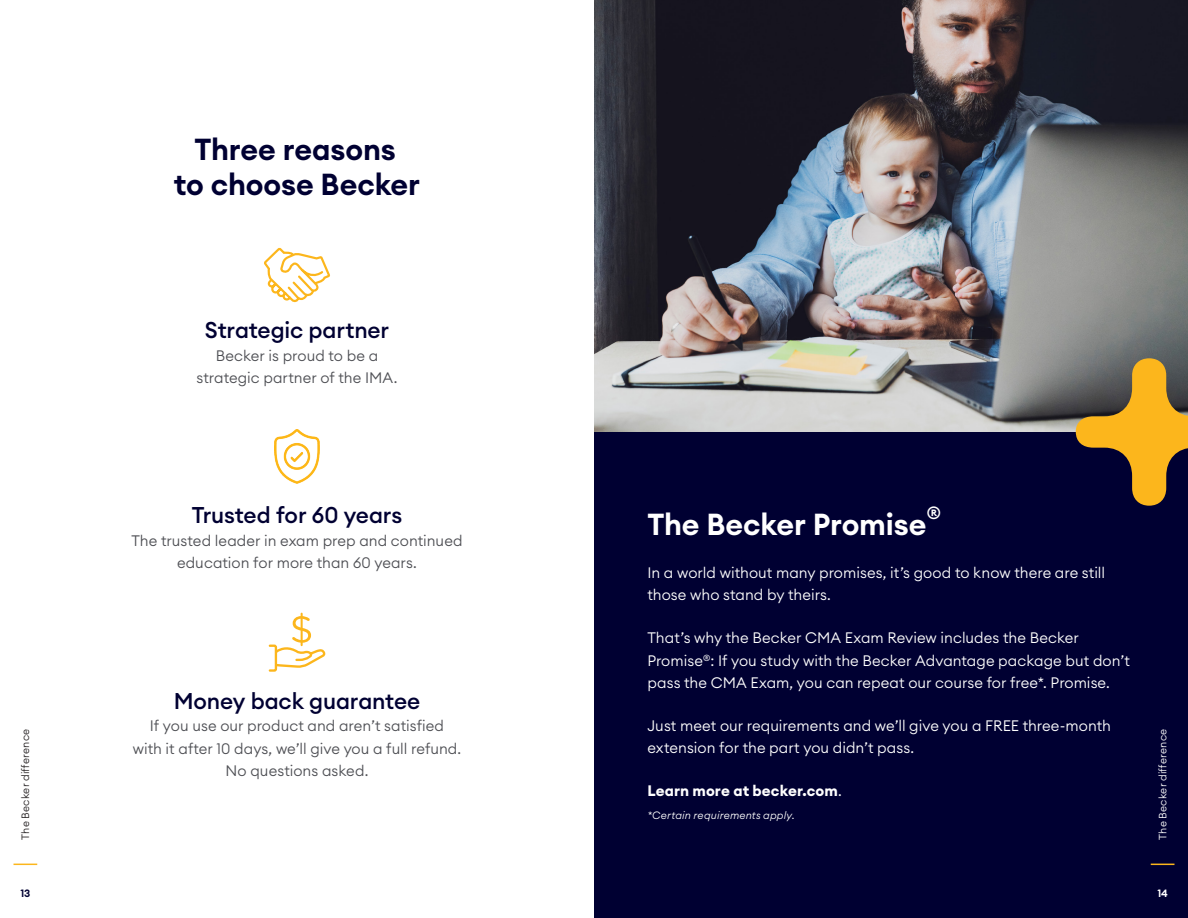
<style>
.page{position:relative;width:1188px;height:918px;background:#fff}
.page>*{position:absolute;margin:0;border:0;box-sizing:border-box;transform-origin:0 0}
.Header_Serif_blue{font:600 30px/34.5px "Euclid Circular A";letter-spacing:-.005em;color:#000032;text-align:center}
.Header_Serif_white{font:600 30px "Euclid Circular A";letter-spacing:-.005em;color:#fff}
.Grey_paragraph_style{font:500 22.5px "Euclid Circular A";letter-spacing:-.005em;color:#000032}
.Header_Serif_white-2{font:600 17.55px "Euclid Circular A";color:#fff}
.white_paragraph_styl{font:300 15px/22.5px "Euclid Circular A";letter-spacing:.005em;color:#fff}
.Grey_paragraph_style-2{font:300 15px/22.5px "Euclid Circular A";letter-spacing:.005em;color:#4d4e53;text-align:center}
.white_paragraph_styl-2{font:700 15px "Euclid Circular A";letter-spacing:.005em;color:#fff}
.white_paragraph_styl-3{font:italic 300 10.5px "Euclid Circular A";letter-spacing:.015em;color:#fff}
.t1{font:300 10.5px "Euclid Circular A";letter-spacing:.015em;color:#231f20}
.t2{font:300 10.5px "Euclid Circular A";letter-spacing:.015em;color:#fff}
.t3{font:600 10.5px "Euclid Circular A";color:#000032}
.t4{font:600 10.5px "Euclid Circular A";color:#fff}
.s1{font-weight:300}
.s2{font-style:normal}
</style>
<div class="page">
<div style="left:594px;top:333px;width:594px;height:585px;background:#000032"></div>
<img style="left:594px;top:0;width:594px;height:432px">
<svg style="left:1076px;top:358px;width:112px;height:148px"></svg>
<svg style="left:268px;top:616px;width:58px;height:56px"></svg>
<hr style="left:301px;top:614px;width:2px;height:31px;background:#fcb61c">
<svg style="left:264px;top:247px;width:66px;height:56px"></svg>
<img style="left:274px;top:429px;width:46px;height:54px">
<svg style="left:1151px;top:864px;width:23px;height:1px"></svg>
<svg style="left:14px;top:864px;width:23px;height:1px"></svg>
<p class="Header_Serif_blue" style="left:174px;top:133px;width:248px">Three reasons<br>to choose Becker</p>
<p class="Grey_paragraph_style" style="left:205px;top:316px;width:186px">Strategic partner</p>
<p class="Grey_paragraph_style-2" style="left:197px;top:344px;width:202px">Becker is proud to be a strategic partner of the IMA.</p>
<p class="Header_Serif_white" style="left:647px;top:505px;width:281px">The Becker Promise</p>
<p class="Header_Serif_white-2" style="left:927px;top:502px;width:16px">®</p>
<p class="white_paragraph_styl" style="left:647px;top:561px;width:459px">In a world without many promises, it’s good to know there are still those who stand by theirs.</p>
<p class="white_paragraph_styl" style="left:647px;top:626px;width:484px">That’s why the Becker CMA Exam Review includes the Becker<br>Promise<sup>®</sup>: If you study with the Becker Advantage package but don’t pass the CMA Exam, you can repeat our course for free*. Promise.</p>
<p class="white_paragraph_styl" style="left:647px;top:714px;width:465px">Just meet our requirements and we’ll give you a FREE three-month extension for the part you didn’t pass.</p>
<p class="white_paragraph_styl-2" style="left:647px;top:781px;width:196px">Learn more at becker.com<span class="s1">.</span></p>
<p class="white_paragraph_styl-3" style="left:647px;top:808px;width:148px">*Certain requirements apply<span class="s2">.</span></p>
<p class="Grey_paragraph_style" style="left:192px;top:501px;width:212px">Trusted for 60 years</p>
<p class="Grey_paragraph_style-2" style="left:131px;top:529px;width:333px">The trusted leader in exam prep and continued education for more than 60 years.</p>
<p class="Grey_paragraph_style" style="left:174px;top:686px;width:248px">Money back guarantee</p>
<p class="Grey_paragraph_style-2" style="left:133px;top:714px;width:330px">If you use our product and aren’t satisfied<br>with it after 10 days, we’ll give you a full refund.<br>No questions asked.</p>
<p class="t1" style="left:19px;top:840px;width:112px;rotate:-90deg">The Becker difference</p>
<p class="t2" style="left:1156px;top:840px;width:112px;rotate:-90deg">The Becker difference</p>
<p class="t3" style="left:20px;top:887px;width:12px">13</p>
<p class="t4" style="left:1157px;top:887px;width:12px">14</p>
</div>
